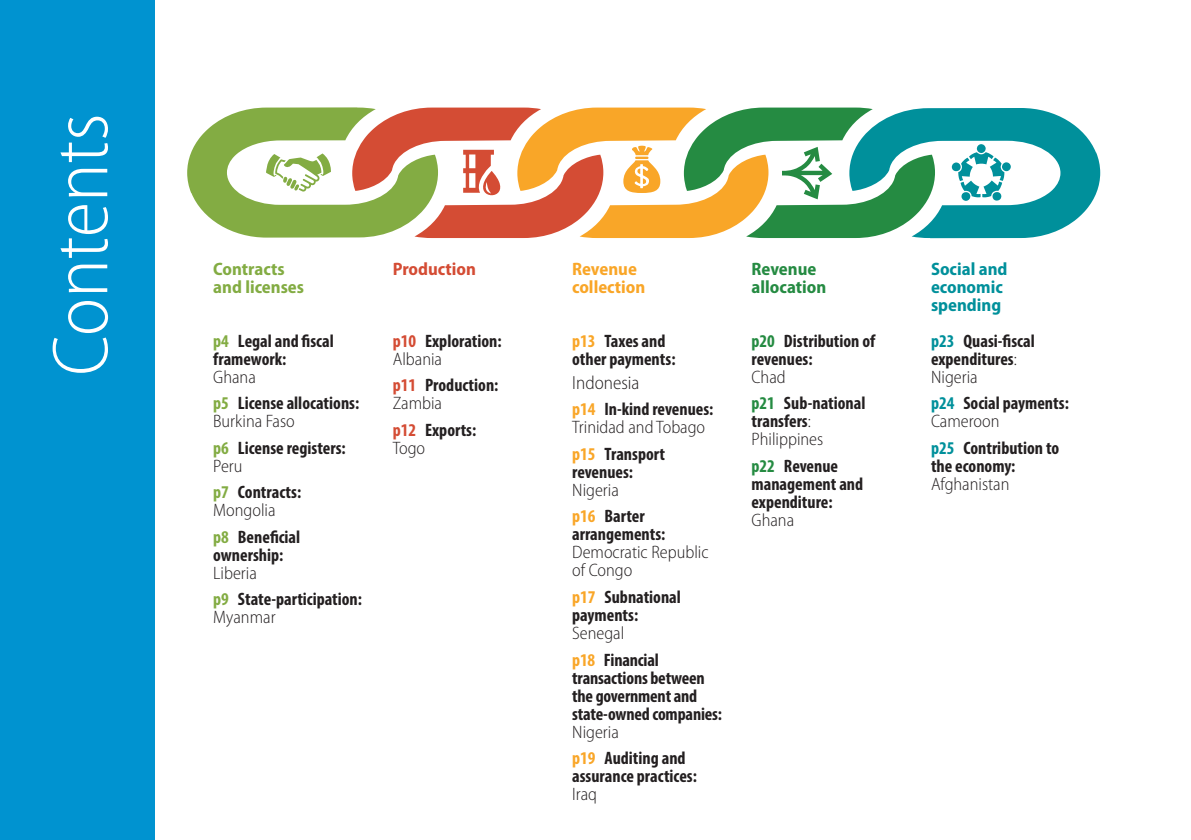
<style>
.page{position:relative;width:1191px;height:840px;background:#fff}
.page>*{position:absolute;margin:0;border:0;box-sizing:border-box;transform-origin:0 0}
.t1{font:300 semi-condensed 80px "Myriad Pro";letter-spacing:-.005em;color:#fff}
.t2{font:300 semi-condensed 19px "Myriad Pro";color:#231f20}
.t3{font:700 condensed 18px/18px "Myriad Pro";color:#231f20}
.t4{font:300 semi-condensed 18px/18px "Myriad Pro";color:#231f20}
.t5{font:700 semi-condensed 18px/18px "Myriad Pro";color:#00909b}
.t6{font:700 semi-condensed 18px/18px "Myriad Pro";color:#83ac43}
.t7{font:700 semi-condensed 18px/18px "Myriad Pro";color:#f9a628}
.t8{font:700 semi-condensed 18px/18px "Myriad Pro";color:#258b42}
.t9{font:700 semi-condensed 18px "Myriad Pro";color:#d44c34}
.s1{color:#83ac43}
.s2{font-weight:300;font-stretch:semi-condensed}
.s3{color:#d44c34}
.s4{color:#f9a628}
.s5{font-weight:700;font-stretch:condensed;color:#f9a628}
.s6{font-weight:700;font-stretch:condensed}
.s7{color:#258b42}
.s8{color:#00909b}
</style>
<div class="page">
<div style="left:0;top:0;width:154px;height:839px;background:#0093d0"></div>
<svg style="left:187px;top:107px;width:913px;height:131px"></svg>
<h1 class="t1" style="left:37px;top:375px;width:264px;rotate:-90deg">Contents</h1>
<p class="t6" style="left:213px;top:259px;width:92px">Contracts and licenses</p>
<p class="t3" style="left:213px;top:331px;width:122px"><span class="s1">p4</span> Legal and fiscal framework:</p>
<p class="t3" style="left:213px;top:363px;width:147px;line-height:26.4px"><span class="s2">Ghana<br></span><span class="s1">p5</span> License allocations:</p>
<p class="t3" style="left:213px;top:407px;width:134px;line-height:26.4px"><span class="s2">Burkina Faso<br></span><span class="s1">p6</span> License registers:</p>
<p class="t3" style="left:213px;top:452px;width:90px;line-height:26.4px"><span class="s2">Peru<br></span><span class="s1">p7</span> Contracts:</p>
<p class="t3" style="left:213px;top:496px;width:89px;line-height:26.4px"><span class="s2">Mongolia<br></span><span class="s1">p8</span> Beneficial</p>
<p class="t3" style="left:213px;top:545px;width:72px">ownership:</p>
<p class="t3" style="left:213px;top:559px;width:150px;line-height:26.4px"><span class="s2">Liberia<br></span><span class="s1">p9</span> State-participation:</p>
<p class="t4" style="left:213px;top:608px;width:64px">Myanmar</p>
<p class="t9" style="left:393px;top:258px;width:85px">Production</p>
<p class="t3" style="left:393px;top:331px;width:110px"><span class="s3">p10</span> Exploration:<br><span class="s2">Albania</span></p>
<p class="t3" style="left:393px;top:375px;width:107px"><span class="s3">p11</span> Production:<br><span class="s2">Zambia</span></p>
<p class="t3" style="left:393px;top:420px;width:85px"><span class="s3">p12</span> Exports:<br><span class="s2">Togo</span></p>
<p class="t7" style="left:572px;top:259px;width:75px">Revenue collection</p>
<p class="t3" style="left:572px;top:331px;width:105px"><span class="s4">p13</span> Taxes and other payments:</p>
<p class="t2" style="left:572px;top:372px;width:69px">Indonesia</p>
<p class="t4" style="left:572px;top:400px;width:143px"><span class="s5">p14</span> <span class="s6">In-kind revenues:<br></span>Trinidad and Tobago</p>
<p class="t3" style="left:572px;top:444px;width:94px"><span class="s4">p15</span> Transport revenues:</p>
<p class="t4" style="left:572px;top:476px;width:74px;line-height:26.4px">Nigeria <span class="s5">p16</span> <span class="s6">Barter</span></p>
<p class="t3" style="left:572px;top:524px;width:95px">arrangements:</p>
<p class="t4" style="left:572px;top:543px;width:138px">Democratic Republic of Congo</p>
<p class="t3" style="left:572px;top:587px;width:110px"><span class="s4">p17</span> Subnational payments:</p>
<p class="t3" style="left:572px;top:619px;width:88px;line-height:26.4px"><span class="s2">Senegal<br></span><span class="s4">p18</span> Financial</p>
<p class="t3" style="left:572px;top:667px;width:151px">transactions between the government and state-owned companies:</p>
<p class="t3" style="left:572px;top:717px;width:115px;line-height:26.4px"><span class="s2">Nigeria<br></span><span class="s4">p19</span> Auditing and</p>
<p class="t3" style="left:572px;top:766px;width:126px">assurance practices:</p>
<p class="t4" style="left:572px;top:785px;width:26px">Iraq</p>
<p class="t8" style="left:751px;top:259px;width:76px">Revenue allocation</p>
<p class="t3" style="left:751px;top:331px;width:125px"><span class="s7">p20</span> Distribution of revenues:</p>
<p class="t3" style="left:751px;top:363px;width:115px;line-height:26.4px"><span class="s2">Chad<br></span><span class="s7">p21</span> Sub-national</p>
<p class="t4" style="left:751px;top:412px;width:73px"><span class="s6">transfers</span>:<br>Philippines</p>
<p class="t3" style="left:751px;top:456px;width:113px"><span class="s7">p22</span> Revenue management and expenditure:</p>
<p class="t4" style="left:751px;top:511px;width:44px">Ghana</p>
<p class="t5" style="left:931px;top:259px;width:78px">Social and economic spending</p>
<p class="t3" style="left:931px;top:331px;width:105px"><span class="s8">p23</span> Quasi-fiscal expenditures<span class="s2">:<br>Nigeria</span></p>
<p class="t3" style="left:931px;top:393px;width:139px"><span class="s8">p24</span> Social payments:<br><span class="s2">Cameroon</span></p>
<p class="t3" style="left:931px;top:438px;width:130px"><span class="s8">p25</span> Contribution to the economy:</p>
<p class="t4" style="left:931px;top:475px;width:80px">Afghanistan</p>
</div>
